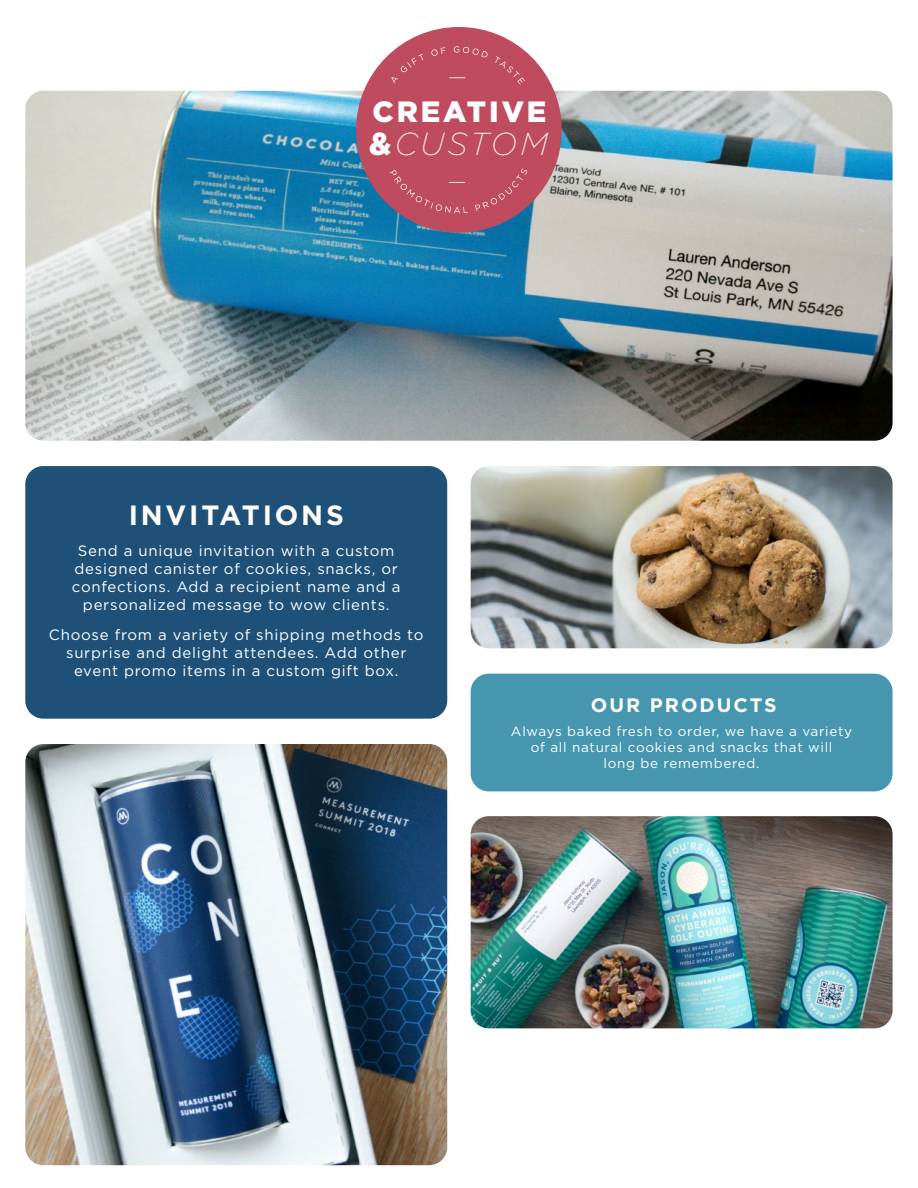
<style>
.page{position:relative;width:918px;height:1188px;background:#fff}
.page>*{position:absolute;margin:0;border:0;box-sizing:border-box;transform-origin:0 0}
.t1{font:italic 200 31.65px "Gotham";letter-spacing:.085em;color:#fff}
.t2{font:900 29.25px "Gotham";letter-spacing:.1em;color:#fff}
.t3{font:700 27.9px "Gotham";letter-spacing:.1em;color:#fff}
.t4{font:700 19.5px "Gotham";letter-spacing:.1em;color:#fff}
.t5{font:15px/18px "Gotham";letter-spacing:.05em;color:#fff;text-align:center}
.t6{font:13.5px/16.2px "Gotham";letter-spacing:.05em;color:#fff;text-align:center}
.s1{font-weight:900;font-style:normal}
</style>
<div class="page">
<img style="left:471px;top:466px;width:422px;height:182px">
<div style="left:25px;top:466px;width:422px;height:253px;background:#1f5078;border-radius:18px"></div>
<img style="left:25px;top:91px;width:868px;height:350px">
<div style="left:356px;top:27px;width:206px;height:206px;background:#bf4b5e;border-radius:50%"></div>
<svg style="left:391px;top:54px;width:32px;height:30px"></svg>
<svg style="left:431px;top:47px;width:14px;height:9px"></svg>
<svg style="left:454px;top:46px;width:34px;height:12px"></svg>
<svg style="left:495px;top:56px;width:30px;height:29px"></svg>
<svg style="left:475px;top:169px;width:52px;height:42px"></svg>
<svg style="left:449px;top:77px;width:16px;height:1px"></svg>
<svg style="left:390px;top:170px;width:78px;height:43px"></svg>
<img style="left:25px;top:744px;width:422px;height:421px">
<div style="left:471px;top:674px;width:422px;height:117px;background:#4796af;border-radius:18px"></div>
<img style="left:471px;top:816px;width:422px;height:212px">
<h2 class="t2" style="left:372px;top:92px;width:176px">CREATIVE</h2>
<h1 class="t1" style="left:369px;top:124px;width:180px"><span class="s1">&amp;</span>CUSTOM</h1>
<h3 class="t3" style="left:129px;top:496px;width:217px">INVITATIONS</h3>
<p class="t5" style="left:72px;top:541px;width:330px">Send a unique invitation with a custom designed canister of cookies, snacks, or confections. Add a recipient name and a personalized message to wow clients.</p>
<p class="t5" style="left:49px;top:625px;width:376px">Choose from a variety of shipping methods to surprise and delight attendees. Add other event promo items in a custom gift box.</p>
<h3 class="t4" style="left:591px;top:692px;width:187px">OUR PRODUCTS</h3>
<p class="t6" style="left:511px;top:722px;width:343px">Always baked fresh to order, we have a variety of all natural cookies and snacks that will<br>long be remembered.</p>
</div>
